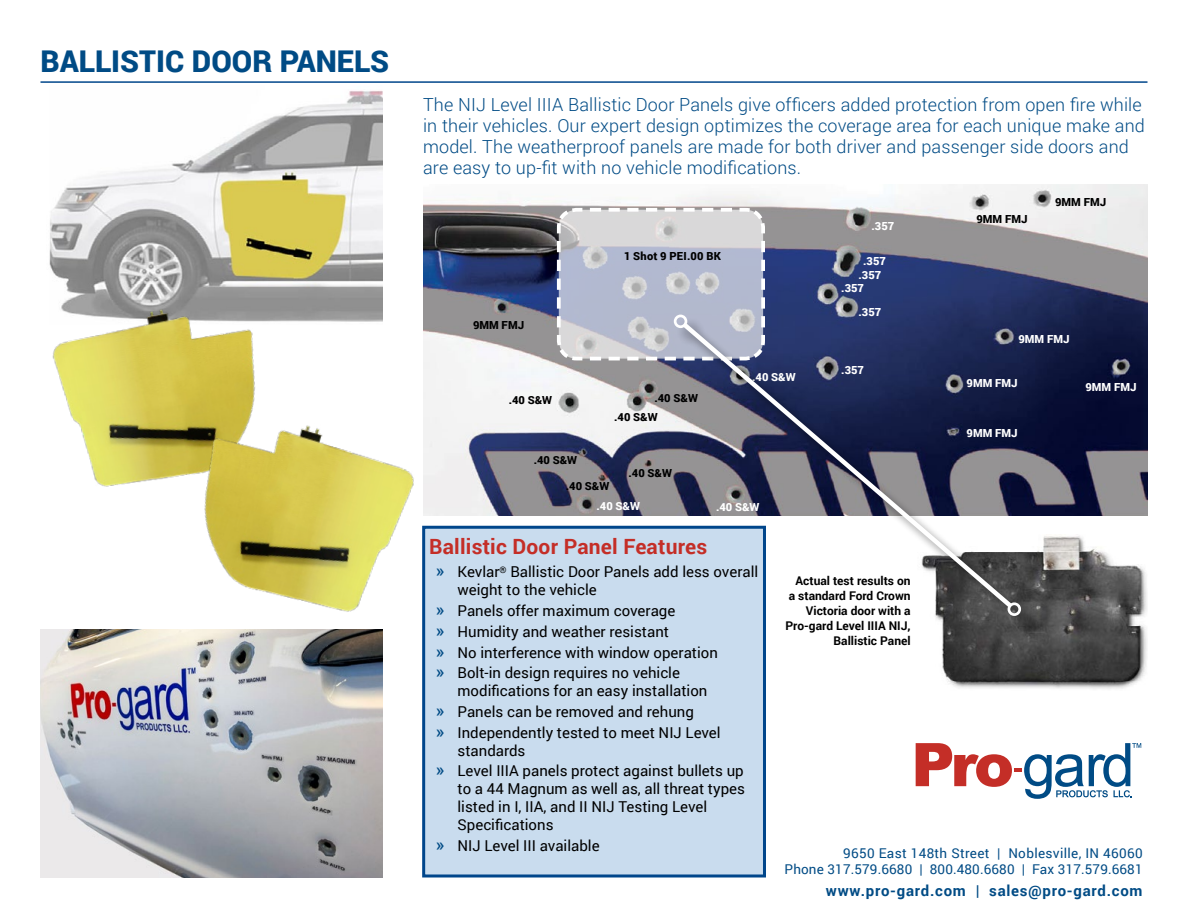
<style>
.page{position:relative;width:1188px;height:918px;background:#fff}
.page>*{position:absolute;margin:0;border:0;box-sizing:border-box;transform-origin:0 0}
.t1{font:900 30px "Roboto";color:#004b85}
.t2{font:700 21px "Roboto";letter-spacing:.01em;color:#c42e27}
.t3{font:300 18px/21px "Roboto";letter-spacing:.01em;color:#004b85}
.t4{font:15px/20.7px "Roboto";color:#000}
.t5{font:700 15px "Roboto";letter-spacing:.05em;color:#004b85}
.t6{font:13.5px/16.4px "Roboto";letter-spacing:.025em;color:#004b85;text-align:right}
.t7{font:700 12px/15px "Roboto";color:#000;text-align:right}
.t8{font:900 11.1px "Roboto";color:#fff}
.t9{font:900 11.1px "Roboto";color:#000}
.t10{font:900 11.1px "Roboto";letter-spacing:.02em;color:#000}
.s1{font-weight:500;font-size:18px;color:#004b85}
</style>
<div class="page">
<svg style="left:916px;top:743px;width:225px;height:56px"></svg>
<hr style="left:40px;top:81px;width:1108px;height:2px;background:#00468b">
<div style="left:422px;top:526px;width:344px;height:352px;background:#c9dcee;border:3px solid #00468b"></div>
<img style="left:40px;top:629px;width:342px;height:249px">
<img style="left:49px;top:90px;width:333px;height:232px">
<img style="left:49px;top:283px;width:238px;height:204px">
<img style="left:169px;top:391px;width:260px;height:244px">
<img style="left:942px;top:536px;width:205px;height:153px">
<img style="left:423px;top:185px;width:725px;height:331px">
<svg style="left:555px;top:206px;width:212px;height:156px;background:#c0c3cf"></svg>
<div style="left:676px;top:317px;width:363px;height:317px;background:#000;opacity:.5"></div>
<svg style="left:678px;top:319px;width:339px;height:293px"></svg>
<div style="left:1008px;top:602px;width:13px;height:14px;border:3px solid #fff;border-radius:50%"></div>
<div style="left:674px;top:315px;width:13px;height:13px;border:3px solid #fff;border-radius:50%"></div>
<h1 class="t1" style="left:40px;top:40px;width:350px">BALLISTIC DOOR PANELS</h1>
<p class="t3" style="left:423px;top:93px;width:724px">The NIJ Level IIIA Ballistic Door Panels give officers added protection from open fire while in their vehicles. Our expert design optimizes the coverage area for each unique make and model. The weatherproof panels are made for both driver and passenger side doors and are easy to up-fit with no vehicle modifications.</p>
<p class="t9" style="left:473px;top:318px;width:53px">9MM FMJ</p>
<p class="t9" style="left:509px;top:393px;width:45px">.40 S&amp;W</p>
<p class="t10" style="left:624px;top:248px;width:98px">1 Shot 9 PEI.00 BK</p>
<p class="t9" style="left:654px;top:390px;width:45px">.40 S&amp;W</p>
<p class="t9" style="left:614px;top:409px;width:45px">.40 S&amp;W</p>
<p class="t8" style="left:752px;top:369px;width:45px">.40 S&amp;W</p>
<p class="t9" style="left:534px;top:452px;width:45px">.40 S&amp;W</p>
<p class="t9" style="left:566px;top:479px;width:45px">.40 S&amp;W</p>
<p class="t8" style="left:597px;top:498px;width:45px">.40 S&amp;W</p>
<p class="t8" style="left:716px;top:499px;width:45px">.40 S&amp;W</p>
<p class="t9" style="left:629px;top:466px;width:45px">.40 S&amp;W</p>
<p class="t8" style="left:872px;top:218px;width:24px">.357</p>
<p class="t8" style="left:863px;top:254px;width:24px">.357</p>
<p class="t8" style="left:859px;top:267px;width:24px">.357</p>
<p class="t8" style="left:841px;top:281px;width:24px">.357</p>
<p class="t8" style="left:859px;top:304px;width:24px">.357</p>
<p class="t8" style="left:841px;top:362px;width:24px">.357</p>
<p class="t9" style="left:977px;top:211px;width:53px">9MM FMJ</p>
<p class="t9" style="left:1055px;top:195px;width:53px">9MM FMJ</p>
<p class="t8" style="left:1018px;top:331px;width:53px">9MM FMJ</p>
<p class="t8" style="left:967px;top:375px;width:53px">9MM FMJ</p>
<p class="t8" style="left:967px;top:425px;width:53px">9MM FMJ</p>
<p class="t8" style="left:1086px;top:379px;width:53px">9MM FMJ</p>
<h2 class="t2" style="left:429px;top:532px;width:280px">Ballistic Door Panel Features</h2>
<p class="t4" style="left:458px;top:563px;width:302px;line-height:18px;text-indent:-22px"><span class="s1">»</span> Kevlar<sup>®</sup> Ballistic Door Panels add less overall weight to the vehicle</p>
<p class="t4" style="left:436px;top:600px;width:284px"><span class="s1">»</span> Panels offer maximum coverage<br><span class="s1">»</span> Humidity and weather resistant<br><span class="s1">»</span> No interference with window operation <span class="s1">»</span> Bolt-in design requires no vehicle</p>
<p class="t4" style="left:436px;top:680px;width:286px;text-indent:22px">modifications for an easy installation<br><span class="s1">»</span> Panels can be removed and rehung<br><span class="s1">»</span> Independently tested to meet NIJ Level</p>
<p class="t4" style="left:436px;top:739px;width:309px;text-indent:22px">standards<br><span class="s1">»</span> Level IIIA panels protect against bullets up</p>
<p class="t4" style="left:458px;top:779px;width:289px;line-height:18px">to a 44 Magnum as well as, all threat types listed in I, IIA, and II NIJ Testing Level<br>Specifications</p>
<p class="t4" style="left:436px;top:835px;width:165px"><span class="s1">»</span> NIJ Level III available</p>
<p class="t7" style="left:785px;top:573px;width:127px">Actual test results on<br>a standard Ford Crown<br>Victoria door with a<br>Pro-gard Level IIIA NIJ,<br>Ballistic Panel</p>
<p class="t6" style="left:785px;top:844px;width:360px">9650 East 148th Street | Noblesville, IN 46060<br>Phone 317.579.6680 | 800.480.6680 | Fax 317.579.6681</p>
<p class="t5" style="left:826px;top:880px;width:318px">www.pro-gard.com | sales@pro-gard.com</p>
</div>
